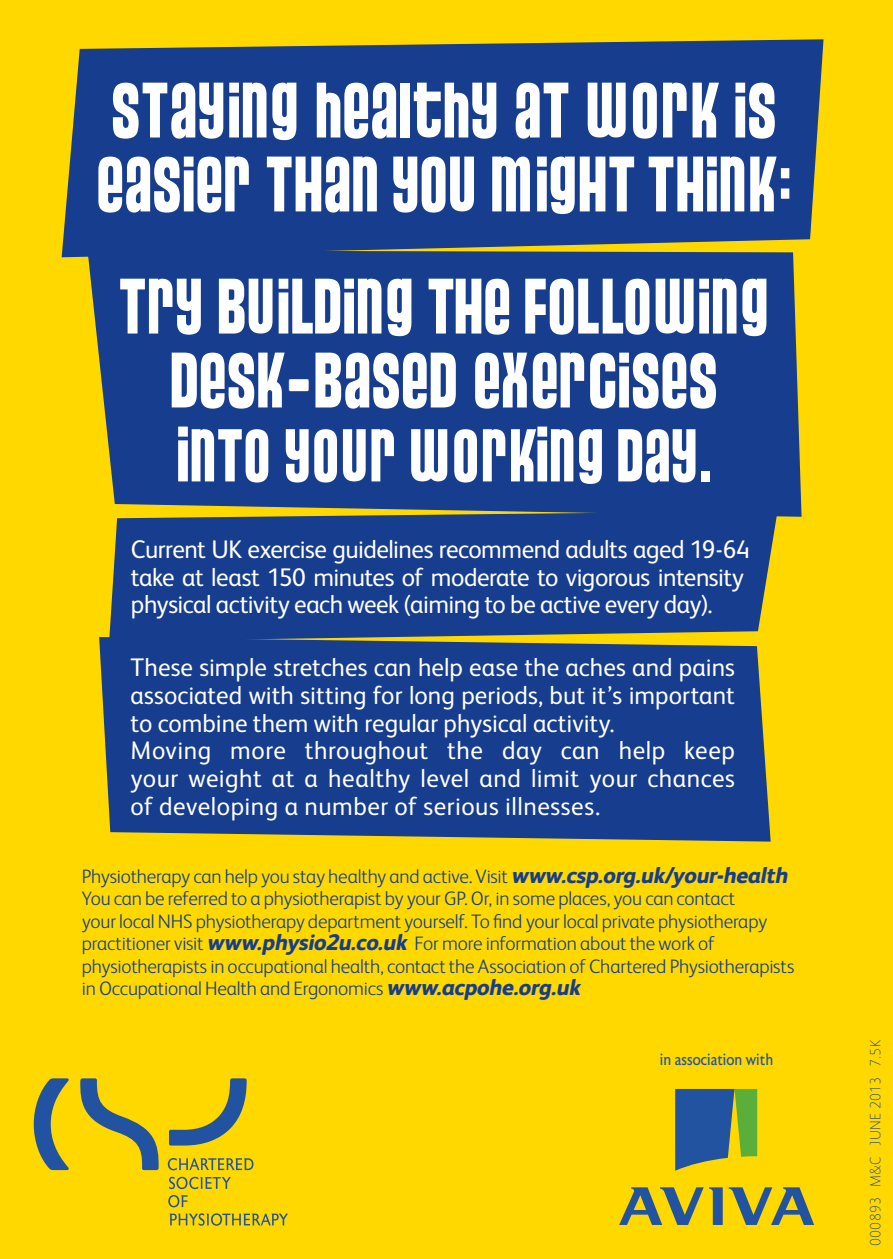
<style>
.page{position:relative;width:893px;height:1259px;background:#ffd800}
.page>*{position:absolute;margin:0;border:0;box-sizing:border-box;transform-origin:0 0}
.t1{font:82.5px/73.8px "Pussycat Snickers";letter-spacing:.01em;color:#fff}
.t2{font:78.6px "Pussycat Snickers";letter-spacing:.01em;color:#fff}
.t3{font:25.5px/27.6px "FS Albert";color:#fff}
.t4{font:25.5px/27.6px "FS Albert";letter-spacing:-.02em;color:#fff}
.t5{font:300 19.5px/22.5px "FS Albert";letter-spacing:-.01em;color:#163d8e}
.t6{font:condensed 16.5px "CSP Astoria";color:#2253a0}
.t7{font:100 15px "FS Albert";letter-spacing:.025em;color:#163d8e}
.s1{font-family:"FS Albert";font-weight:800}
.s2{font-size:82.5px}
.s3{font-weight:800;font-style:italic;font-size:22.5px}
</style>
<div class="page">
<div style="left:61px;top:39px;width:763px;height:219px;background:#163d8e"></div>
<div style="left:100px;top:665px;width:671px;height:177px;background:#163d8e"></div>
<svg style="left:99px;top:528px;width:676px;height:137px;background:#264883"></svg>
<svg style="left:86px;top:228px;width:726px;height:300px;background:#264883"></svg>
<svg style="left:168px;top:1158px;width:86px;height:12px"></svg>
<svg style="left:169px;top:1176px;width:62px;height:13px"></svg>
<svg style="left:168px;top:1195px;width:20px;height:12px"></svg>
<svg style="left:169px;top:1213px;width:119px;height:12px"></svg>
<svg style="left:169px;top:1078px;width:78px;height:67px"></svg>
<svg style="left:80px;top:1078px;width:79px;height:92px"></svg>
<svg style="left:34px;top:1078px;width:35px;height:92px"></svg>
<svg style="left:675px;top:1089px;width:82px;height:81px"></svg>
<svg style="left:729px;top:1187px;width:85px;height:38px"></svg>
<svg style="left:619px;top:1187px;width:104px;height:38px"></svg>
<h1 class="t1" style="left:95px;top:76px;width:696px">STAYING HEALTHY AT WORK IS<br>EASIER THAN YOU MIGHT THINK<sup>:</sup></h1>
<h1 class="t1" style="left:117px;top:272px;width:652px;text-align:center">TRY BUILDING THE FOLLOWING<br>DESK<span class="s1">–</span>BASED EXERCISES</h1>
<h2 class="t2" style="left:175px;top:412px;width:536px"><span class="s2">I</span>NTO YOUR WORK<span class="s2">I</span>NG DAY.</h2>
<h3 class="t4" style="left:131px;top:534px;width:620px">Current UK exercise guidelines recommend adults aged 19-64 take at least 150 minutes of moderate to vigorous intensity physical activity each week (aiming to be active every day).</h3>
<p class="t3" style="left:131px;top:652px;width:606px">These simple stretches can help ease the aches and pains associated with sitting for long periods, but it’s important to combine them with regular physical activity.<br>Moving more throughout the day can help keep your weight at a healthy level and limit your chances of developing a number of serious illnesses.</p>
<p class="t5" style="left:82px;top:864px;width:714px">Physiotherapy can help you stay healthy and active. Visit <span class="s3">www.csp.org.uk/your-health </span>You can be referred to a physiotherapist by your GP. Or, in some places, you can contact<br>your local NHS physiotherapy department yourself. To find your local private physiotherapy practitioner visit <span class="s3">www.physio2u.co.uk</span> For more information about the work of physiotherapists in occupational health, contact the Association of Chartered Physiotherapists in Occupational Health and Ergonomics <span class="s3">www.acpohe.org.uk</span></p>
<p class="t6" style="left:660px;top:1050px;width:115px">in association with</p>
<p class="t7" style="left:865px;top:1246px;width:208px;rotate:-90deg">000893 M&amp;C June 2013 7.5K</p>
</div>
